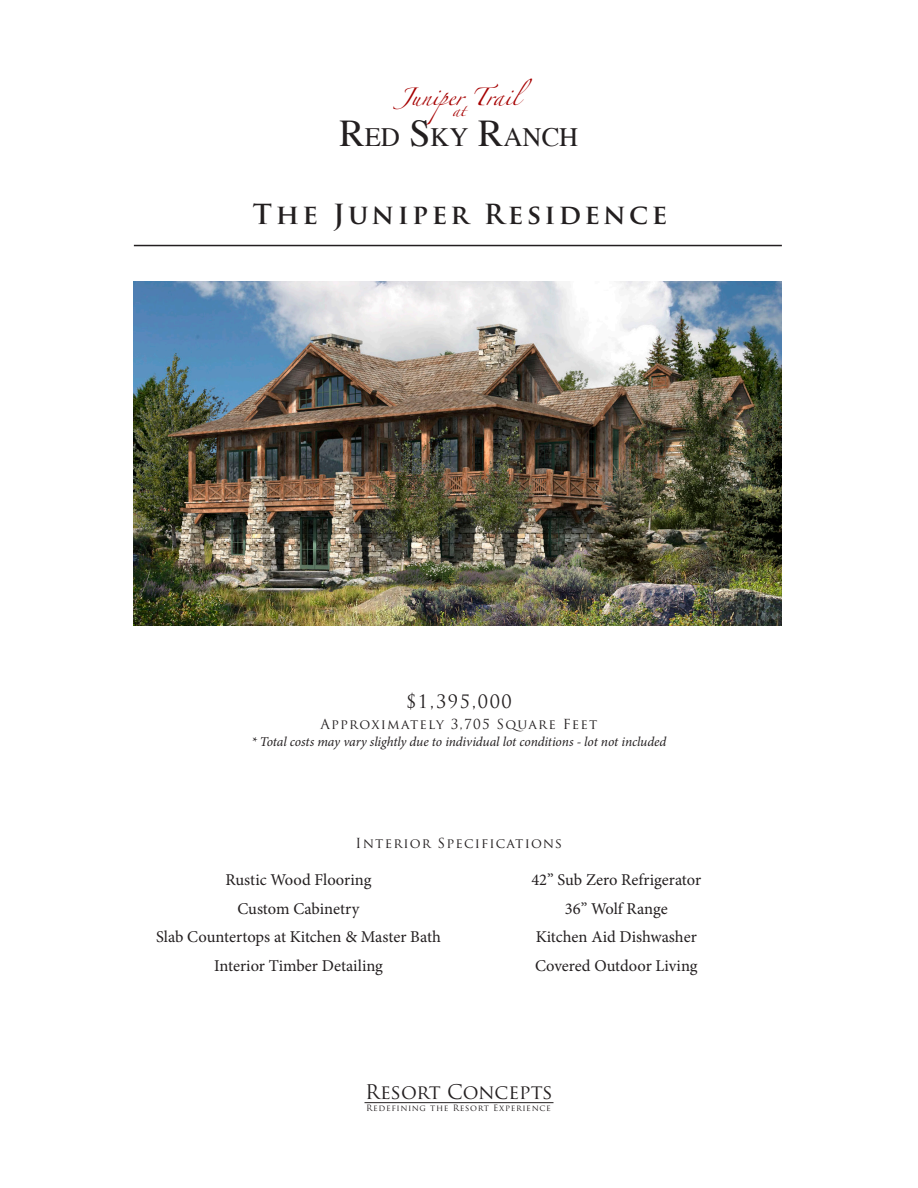
<style>
.page{position:relative;width:918px;height:1188px;background:#fff}
.page>*{position:absolute;margin:0;border:0;box-sizing:border-box;transform-origin:0 0}
.t1{font:700 27px "Trajan Pro";letter-spacing:.13em;color:#231f20}
.t2{font:26.4px "Times";color:#231f20}
.t3{font:19.65px "Trajan Pro";letter-spacing:-.005em;color:#231f20}
.t4{font:18px "Trajan Pro";letter-spacing:.09em;color:#231f20}
.t5{font:16.5px "Minion Pro";letter-spacing:-.005em;color:#231f20}
.t6{font:15.75px "Zapfino";color:#a60000}
.t7{font:italic 13.5px "Minion Pro";letter-spacing:-.01em;color:#231f20}
.t8{font:13.5px "Trajan Pro";letter-spacing:.09em;color:#231f20}
.t9{font:10.95px "Zapfino";color:#a60000}
.t10{font:8.55px "Trajan Pro";letter-spacing:.08em;color:#231f20}
.s1{font-size:37.8px}
</style>
<div class="page">
<hr style="left:134px;top:245px;width:648px;height:1px;background:#231f20">
<hr style="left:364px;top:1102px;width:190px;height:1px;background:#231f20">
<img style="left:134px;top:282px;width:648px;height:343px">
<p class="t6" style="left:398px;top:90px;width:135px">Juniper Trail</p>
<p class="t2" style="left:340px;top:113px;width:240px"><span class="s1">R</span>ED <span class="s1">S</span>KY <span class="s1">R</span>ANCH</p>
<p class="t9" style="left:452px;top:106px;width:15px">at</p>
<p class="t1" style="left:253px;top:198px;width:416px">The Juniper Residence</p>
<p class="t4" style="left:406px;top:690px;width:107px">$1,395,000</p>
<p class="t8" style="left:321px;top:715px;width:278px">Approximately 3,705 Square Feet</p>
<p class="t7" style="left:252px;top:732px;width:416px">* Total costs may vary slightly due to individual lot conditions - lot not included</p>
<p class="t8" style="left:356px;top:835px;width:208px">Interior Specifications</p>
<p class="t5" style="left:226px;top:869px;width:147px">Rustic Wood Flooring</p>
<p class="t5" style="left:238px;top:897px;width:123px">Custom Cabinetry</p>
<p class="t5" style="left:156px;top:926px;width:286px">Slab Countertops at Kitchen &amp; Master Bath</p>
<p class="t5" style="left:214px;top:954px;width:171px">Interior Timber Detailing</p>
<p class="t5" style="left:531px;top:869px;width:171px">42” Sub Zero Refrigerator</p>
<p class="t5" style="left:565px;top:897px;width:104px">36” Wolf Range</p>
<p class="t5" style="left:536px;top:926px;width:163px">Kitchen Aid Dishwasher</p>
<p class="t5" style="left:535px;top:954px;width:164px">Covered Outdoor Living</p>
<p class="t3" style="left:365px;top:1080px;width:189px">Resort Concepts</p>
<p class="t10" style="left:366px;top:1103px;width:186px">Redefining the Resort Experience</p>
</div>
